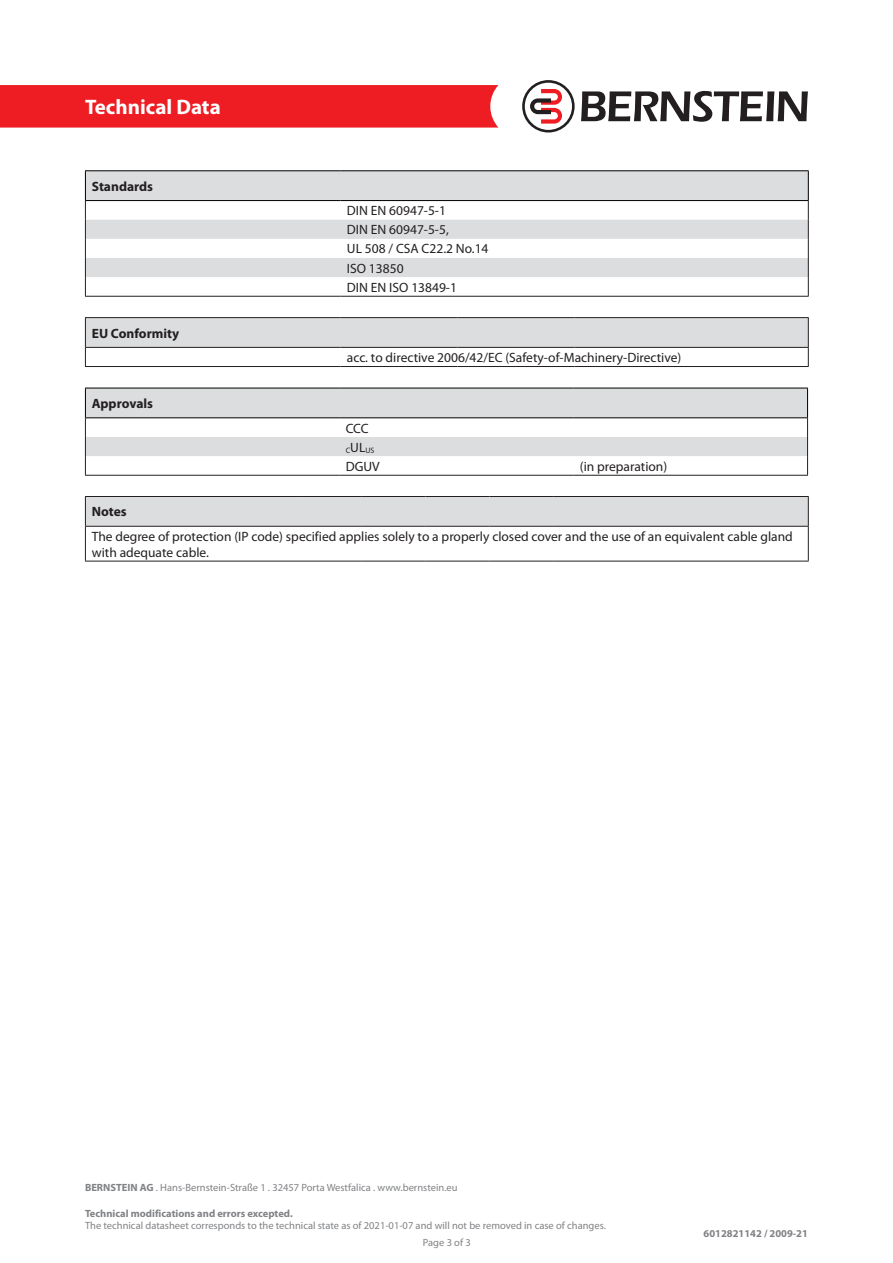
<style>
.page{position:relative;width:893px;height:1263px;background:#fff}
.page>*{position:absolute;margin:0;border:0;box-sizing:border-box;transform-origin:0 0}
.t1{font:700 21px "Myriad Pro";color:#fff}
.t2{font:13.5px/16.2px "Myriad Pro";color:#231f20}
.t3{font:700 13.5px "Myriad Pro";color:#231f20}
.t4{font:10.5px/16.8px "Myriad Pro";color:#808285}
.t5{font:700 10.5px "Myriad Pro";color:#808285}
.t6{font:7.8px "Myriad Pro";color:#231f20}
.s1{font-weight:700}
</style>
<div class="page">
<div style="left:0;top:85px;width:498px;height:43px;background:#ee1d23"></div>
<svg style="left:581px;top:91px;width:227px;height:31px"></svg>
<svg style="left:522px;top:80px;width:53px;height:53px"></svg>
<div style="left:85px;top:497px;width:724px;height:29px;background:#dcdddf"></div>
<hr style="left:85px;top:527px;width:1px;height:34px;background:#231f20">
<hr style="left:808px;top:527px;width:1px;height:34px;background:#231f20">
<hr style="left:85px;top:496px;width:213px;height:1px;background:#231f20">
<hr style="left:298px;top:496px;width:64px;height:1px;background:#231f20">
<hr style="left:362px;top:496px;width:64px;height:1px;background:#231f20">
<hr style="left:426px;top:496px;width:63px;height:1px;background:#231f20">
<hr style="left:489px;top:496px;width:64px;height:1px;background:#231f20">
<hr style="left:553px;top:496px;width:256px;height:1px;background:#231f20">
<hr style="left:85px;top:526px;width:213px;height:1px;background:#231f20">
<hr style="left:298px;top:526px;width:64px;height:1px;background:#231f20">
<hr style="left:362px;top:526px;width:64px;height:1px;background:#231f20">
<hr style="left:426px;top:526px;width:63px;height:1px;background:#231f20">
<hr style="left:489px;top:526px;width:64px;height:1px;background:#231f20">
<hr style="left:553px;top:526px;width:256px;height:1px;background:#231f20">
<hr style="left:85px;top:561px;width:213px;height:1px;background:#231f20">
<hr style="left:298px;top:561px;width:64px;height:1px;background:#231f20">
<hr style="left:362px;top:561px;width:64px;height:1px;background:#231f20">
<hr style="left:426px;top:561px;width:63px;height:1px;background:#231f20">
<hr style="left:489px;top:561px;width:64px;height:1px;background:#231f20">
<hr style="left:553px;top:561px;width:256px;height:1px;background:#231f20">
<svg style="left:86px;top:389px;width:721px;height:67px;fill:#dcdddf"></svg>
<hr style="left:85px;top:388px;width:254px;height:1px;background:#000">
<hr style="left:339px;top:388px;width:234px;height:1px;background:#000">
<hr style="left:573px;top:388px;width:235px;height:1px;background:#000">
<hr style="left:85px;top:417px;width:254px;height:1px;background:#000">
<hr style="left:339px;top:417px;width:234px;height:1px;background:#000">
<hr style="left:573px;top:417px;width:235px;height:1px;background:#000">
<svg style="left:85px;top:388px;width:1px;height:87px"></svg>
<svg style="left:807px;top:388px;width:1px;height:87px"></svg>
<hr style="left:85px;top:475px;width:254px;height:1px;background:#231f20">
<hr style="left:339px;top:475px;width:234px;height:1px;background:#231f20">
<hr style="left:573px;top:475px;width:235px;height:1px;background:#231f20">
<svg style="left:86px;top:171px;width:722px;height:106px;fill:#dcdddf"></svg>
<hr style="left:85px;top:170px;width:256px;height:1px;background:#000">
<hr style="left:341px;top:170px;width:468px;height:1px;background:#000">
<hr style="left:85px;top:200px;width:256px;height:1px;background:#000">
<hr style="left:341px;top:200px;width:468px;height:1px;background:#000">
<svg style="left:85px;top:171px;width:1px;height:125px"></svg>
<svg style="left:808px;top:171px;width:1px;height:125px"></svg>
<hr style="left:85px;top:296px;width:256px;height:1px;background:#231f20">
<hr style="left:341px;top:296px;width:468px;height:1px;background:#231f20">
<svg style="left:85px;top:318px;width:724px;height:48px"></svg>
<hr style="left:85px;top:317px;width:256px;height:1px;background:#231f20">
<hr style="left:341px;top:317px;width:58px;height:1px;background:#231f20">
<hr style="left:399px;top:317px;width:58px;height:1px;background:#231f20">
<hr style="left:457px;top:317px;width:59px;height:1px;background:#231f20">
<hr style="left:516px;top:317px;width:58px;height:1px;background:#231f20">
<hr style="left:574px;top:317px;width:235px;height:1px;background:#231f20">
<hr style="left:85px;top:347px;width:256px;height:1px;background:#231f20">
<hr style="left:341px;top:347px;width:58px;height:1px;background:#231f20">
<hr style="left:399px;top:347px;width:58px;height:1px;background:#231f20">
<hr style="left:457px;top:347px;width:59px;height:1px;background:#231f20">
<hr style="left:516px;top:347px;width:58px;height:1px;background:#231f20">
<hr style="left:574px;top:347px;width:235px;height:1px;background:#231f20">
<hr style="left:85px;top:366px;width:256px;height:1px;background:#231f20">
<hr style="left:341px;top:366px;width:58px;height:1px;background:#231f20">
<hr style="left:399px;top:366px;width:58px;height:1px;background:#231f20">
<hr style="left:457px;top:366px;width:59px;height:1px;background:#231f20">
<hr style="left:516px;top:366px;width:58px;height:1px;background:#231f20">
<hr style="left:574px;top:366px;width:235px;height:1px;background:#231f20">
<h1 class="t1" style="left:85px;top:93px;width:137px">Technical Data</h1>
<p class="t3" style="left:92px;top:177px;width:63px">Standards</p>
<p class="t3" style="left:92px;top:324px;width:89px">EU Conformity</p>
<p class="t3" style="left:92px;top:395px;width:63px">Approvals</p>
<p class="t2" style="left:347px;top:203px;width:101px">DIN EN 60947-5-1</p>
<p class="t2" style="left:347px;top:221px;width:103px">DIN EN 60947-5-5,</p>
<p class="t2" style="left:347px;top:241px;width:143px">UL 508 / CSA C22.2 No.14</p>
<p class="t2" style="left:347px;top:260px;width:58px">ISO 13850</p>
<p class="t2" style="left:347px;top:279px;width:112px">DIN EN ISO 13849-1</p>
<p class="t2" style="left:347px;top:349px;width:336px">acc. to directive 2006/42/EC (Safety-of-Machinery-Directive)</p>
<p class="t2" style="left:346px;top:420px;width:24px">CCC</p>
<p class="t6" style="left:346px;top:446px;width:30px">C<sup>UL</sup>US</p>
<p class="t2" style="left:346px;top:458px;width:35px">DGUV</p>
<p class="t2" style="left:580px;top:458px;width:89px">(in preparation)</p>
<p class="t3" style="left:92px;top:503px;width:36px">Notes</p>
<p class="t2" style="left:92px;top:528px;width:702px">The degree of protection (IP code) specified applies solely to a properly closed cover and the use of an equivalent cable gland with adequate cable.</p>
<p class="t4" style="left:85px;top:1179px;width:374px"><span class="s1">BERNSTEIN AG</span> . Hans-Bernstein-Straße 1 . 32457 Porta Westfalica . www.bernstein.eu</p>
<p class="t5" style="left:85px;top:1206px;width:209px">Technical modifications and errors excepted.</p>
<p class="t4" style="left:423px;top:1217px;width:184px;text-indent:-338px">The technical datasheet corresponds to the technical state as of 2021-01-07 and will not be removed in case of changes.<br>Page 3 of 3</p>
<p class="t5" style="left:704px;top:1227px;width:106px">6012821142 / 2009-21</p>
</div>
